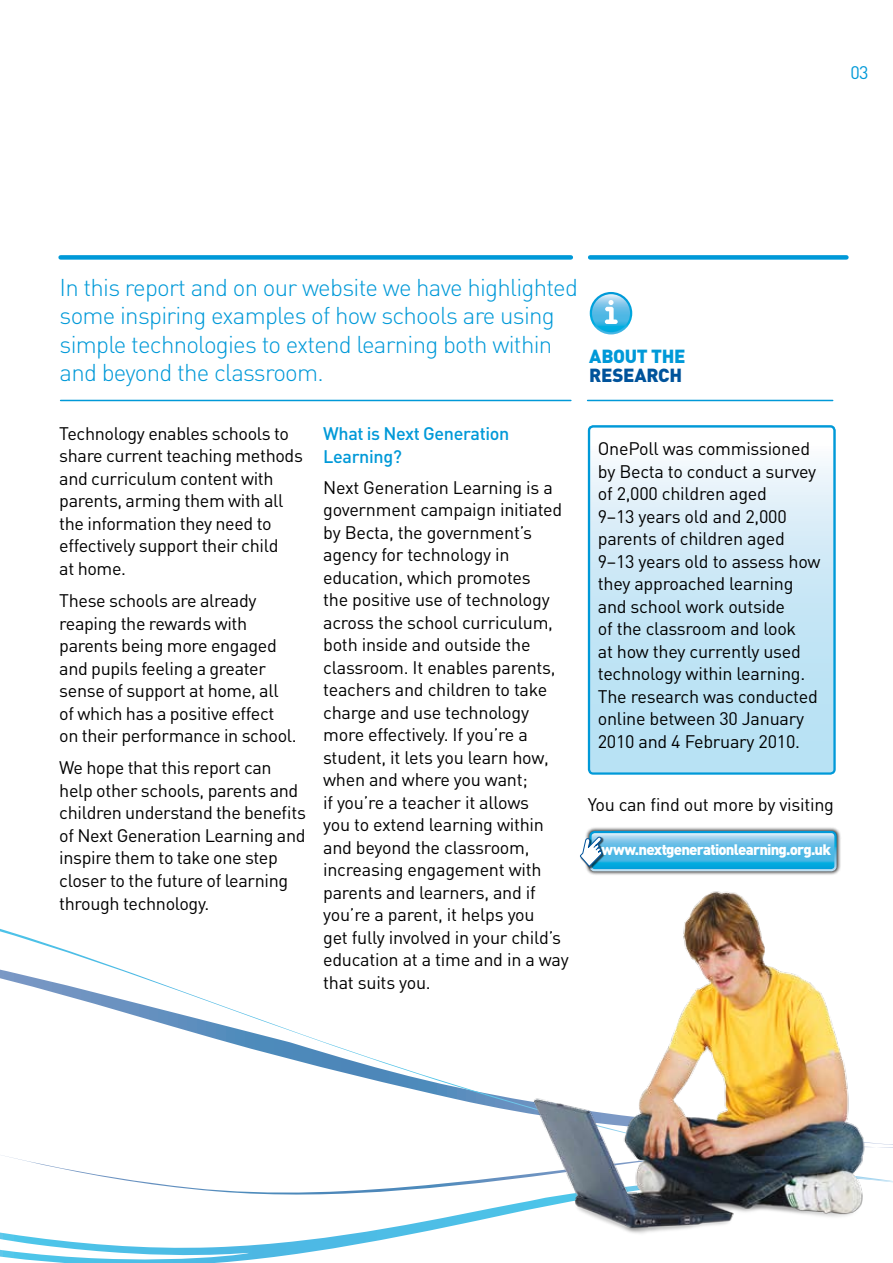
<style>
.page{position:relative;width:893px;height:1263px;background:#fff}
.page>*{position:absolute;margin:0;border:0;box-sizing:border-box;transform-origin:0 0}
.t1{font:300 24px/28.5px "DIN";letter-spacing:-.03em;color:#0099d8}
.t2{font:900 18.75px/19.5px "DIN";letter-spacing:-.02em;color:#0099d8}
.t3{font:18px/22.5px "DIN";letter-spacing:-.015em;color:#000}
.t4{font:18px "DIN";color:#0099d8}
.t5{font:900 15px "DIN";letter-spacing:-.055em;color:#fff}
.s1{color:#00539b}
.s2{font-weight:500;color:#0099d8}
</style>
<div class="page">
<svg style="left:0;top:928px;width:893px;height:335px"></svg>
<div style="left:589px;top:426px;width:245px;height:347px;background:linear-gradient(to bottom,#f4f8fc,#aadcf2);border-radius:4px"></div>
<div style="left:588px;top:425px;width:248px;height:350px;border:2px solid #0099d8;border-radius:4px"></div>
<div style="left:61px;top:255px;width:510px;height:5px;background:#0099d8"></div>
<div style="left:590px;top:255px;width:256px;height:5px;background:#0099d8"></div>
<div style="left:584px;top:825px;width:284px;height:77px;background:#000;opacity:.8"></div>
<div style="left:589px;top:831px;width:248px;height:40px;border:2px solid #fff;border-radius:4px"></div>
<div style="left:580px;top:837px;width:44px;height:44px;background:#000;opacity:.6"></div>
<svg style="left:580px;top:832px;width:255px;height:38px;background:#5ebde4"></svg>
<img style="left:523px;top:880px;width:357px;height:360px">
<hr style="left:61px;top:400px;width:510px;height:1px;background:#0099d8">
<hr style="left:588px;top:400px;width:245px;height:1px;background:#0099d8">
<svg style="left:591px;top:293px;width:40px;height:40px"></svg>
<div style="left:590px;top:292px;width:42px;height:42px;border:2px solid #fff;border-radius:50%"></div>
<svg style="left:605px;top:300px;width:13px;height:24px"></svg>
<p class="t4" style="left:851px;top:61px;width:19px">03</p>
<h2 class="t1" style="left:60px;top:273px;width:520px">In this report and on our website we have highlighted some inspiring examples of how schools are using simple technologies to extend learning both within and beyond the classroom.</h2>
<p class="t2" style="left:589px;top:345px;width:98px">About the<br><span class="s1">ReseARch</span></p>
<p class="t3" style="left:59px;top:422px;width:231px">Technology enables schools to</p>
<p class="t3" style="left:59px;top:422px;width:452px;text-indent:264px"><span class="s2">What is Next Generation </span>share current teaching methods <span class="s2">Learning?<br></span>and curriculum content with</p>
<p class="t3" style="left:323px;top:475px;width:231px">Next Generation Learning is a</p>
<p class="t3" style="left:59px;top:489px;width:226px">parents, arming them with all</p>
<p class="t3" style="left:323px;top:498px;width:241px">government campaign initiated</p>
<p class="t3" style="left:59px;top:512px;width:214px">the information they need to</p>
<p class="t3" style="left:323px;top:520px;width:210px">by Becta, the government’s</p>
<p class="t3" style="left:59px;top:534px;width:221px">effectively support their child</p>
<p class="t3" style="left:323px;top:543px;width:188px">agency for technology in</p>
<p class="t3" style="left:59px;top:557px;width:68px">at home.</p>
<p class="t3" style="left:323px;top:565px;width:209px">education, which promotes</p>
<p class="t3" style="left:59px;top:589px;width:199px">These schools are already</p>
<p class="t3" style="left:323px;top:588px;width:228px">the positive use of technology</p>
<p class="t3" style="left:59px;top:612px;width:189px">reaping the rewards with</p>
<p class="t3" style="left:323px;top:610px;width:231px">across the school curriculum,</p>
<p class="t3" style="left:59px;top:634px;width:219px">parents being more engaged</p>
<p class="t3" style="left:323px;top:633px;width:209px">both inside and outside the</p>
<p class="t3" style="left:59px;top:657px;width:208px">and pupils feeling a greater</p>
<p class="t3" style="left:323px;top:655px;width:234px">classroom. It enables parents,</p>
<p class="t3" style="left:59px;top:679px;width:221px">sense of support at home, all</p>
<p class="t3" style="left:323px;top:678px;width:226px">teachers and children to take</p>
<p class="t3" style="left:59px;top:702px;width:217px">of which has a positive effect</p>
<p class="t3" style="left:323px;top:700px;width:207px">charge and use technology</p>
<p class="t3" style="left:59px;top:724px;width:239px">on their performance in school.</p>
<p class="t3" style="left:323px;top:723px;width:227px">more effectively. If you’re a student, it lets you learn how,</p>
<p class="t3" style="left:59px;top:756px;width:214px">We hope that this report can</p>
<p class="t3" style="left:323px;top:768px;width:206px">when and where you want;</p>
<p class="t3" style="left:59px;top:779px;width:241px">help other schools, parents and</p>
<p class="t3" style="left:323px;top:790px;width:207px">if you’re a teacher it allows</p>
<p class="t3" style="left:59px;top:801px;width:248px">children understand the benefits</p>
<p class="t3" style="left:323px;top:813px;width:222px">you to extend learning within</p>
<p class="t3" style="left:59px;top:824px;width:248px">of Next Generation Learning and</p>
<p class="t3" style="left:323px;top:835px;width:208px">and beyond the classroom,</p>
<p class="t3" style="left:59px;top:846px;width:220px">inspire them to take one step</p>
<p class="t3" style="left:323px;top:858px;width:220px">increasing engagement with</p>
<p class="t3" style="left:59px;top:869px;width:230px">closer to the future of learning</p>
<p class="t3" style="left:323px;top:880px;width:214px">parents and learners, and if</p>
<p class="t3" style="left:59px;top:891px;width:152px">through technology.</p>
<p class="t3" style="left:323px;top:903px;width:247px">you’re a parent, it helps you<br>get fully involved in your child’s education at a time and in a way that suits you.</p>
<p class="t3" style="left:598px;top:437px;width:224px">OnePoll was commissioned by Becta to conduct a survey of 2,000 children aged<br>9–13 years old and 2,000 parents of children aged<br>9–13 years old to assess how they approached learning and school work outside<br>of the classroom and look<br>at how they currently used technology within learning.<br>The research was conducted online between 30 January<br>2010 and 4 February 2010.</p>
<p class="t3" style="left:588px;top:793px;width:248px">You can find out more by visiting</p>
<p class="t5" style="left:601px;top:840px;width:231px">www.nextgenerationlearning.org.uk</p>
</div>
